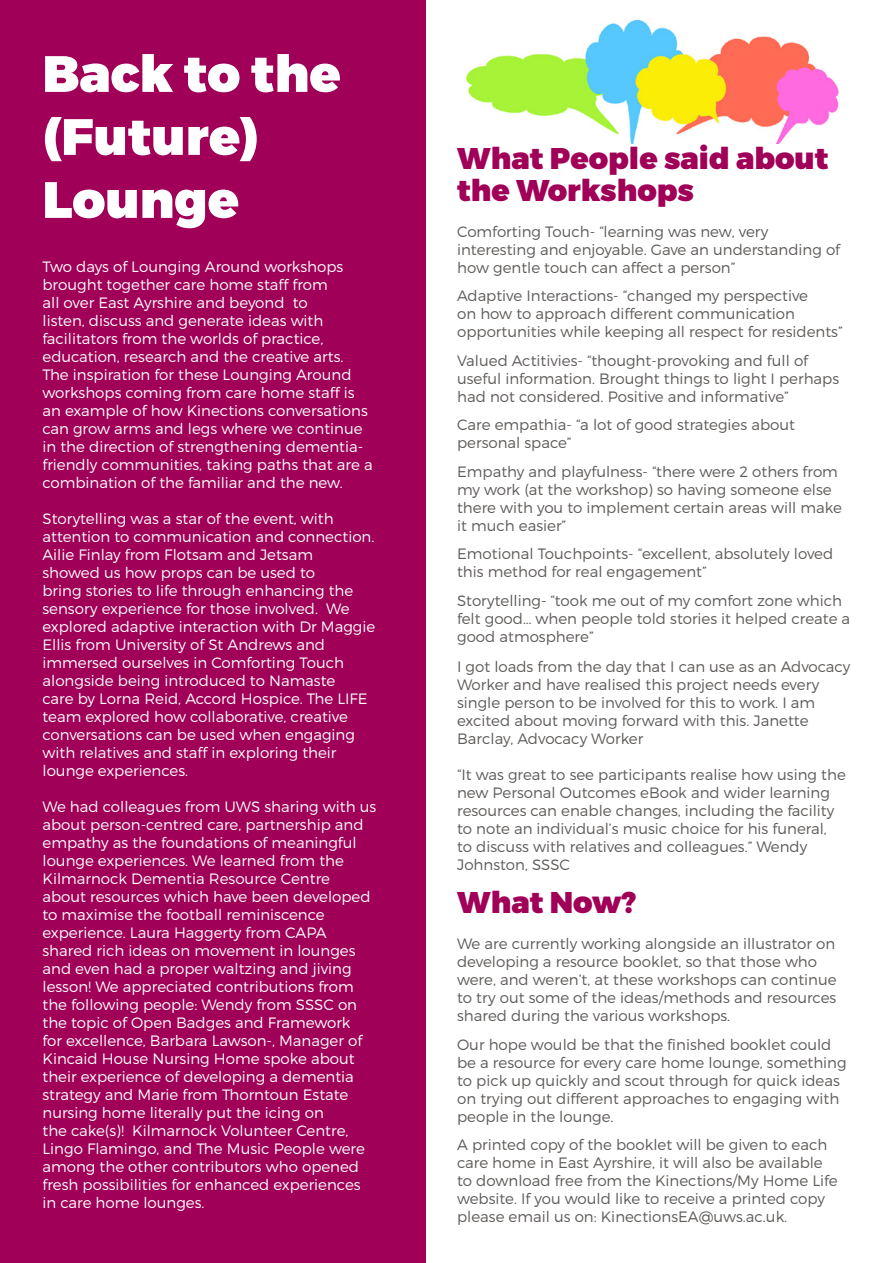
<style>
.page{position:relative;width:893px;height:1263px;background:#fff}
.page>*{position:absolute;margin:0;border:0;box-sizing:border-box;transform-origin:0 0}
.t1{font:900 51px/63px "Montserrat";color:#fff}
.t2{font:900 30px/31.5px "Montserrat";color:#a00057}
.t3{font:300 15px/18px "Montserrat";color:#5d5a58}
.t4{font:300 15px/18px "Montserrat";color:#fff}
</style>
<div class="page">
<img style="left:466px;top:19px;width:373px;height:125px">
<div style="left:0;top:0;width:425px;height:1263px;background:#a00057"></div>
<h1 class="t1" style="left:43px;top:44px;width:300px">Back to the (Future)<br>Lounge</h1>
<p class="t4" style="left:43px;top:257px;width:332px">Two days of Lounging Around workshops brought together care home staff from<br>all over East Ayrshire and beyond to<br>listen, discuss and generate ideas with facilitators from the worlds of practice, education, research and the creative arts.<br>The inspiration for these Lounging Around workshops coming from care home staff is an example of how Kinections conversations can grow arms and legs where we continue in the direction of strengthening dementia&shy;friendly communities, taking paths that are a combination of the familiar and the new.</p>
<p class="t4" style="left:43px;top:509px;width:334px">Storytelling was a star of the event, with attention to communication and connection.<br>Ailie Finlay from Flotsam and Jetsam<br>showed us how props can be used to<br>bring stories to life through enhancing the sensory experience for those involved. We explored adaptive interaction with Dr Maggie Ellis from University of St Andrews and immersed ourselves in Comforting Touch alongside being introduced to Namaste<br>care by Lorna Reid, Accord Hospice. The LIFE team explored how collaborative, creative conversations can be used when engaging with relatives and staff in exploring their lounge experiences.</p>
<p class="t4" style="left:43px;top:797px;width:335px">We had colleagues from UWS sharing with us about person-centred care, partnership and empathy as the foundations of meaningful lounge experiences. We learned from the Kilmarnock Dementia Resource Centre about resources which have been developed to maximise the football reminiscence experience. Laura Haggerty from CAPA shared rich ideas on movement in lounges and even had a proper waltzing and jiving lesson! We appreciated contributions from the following people: Wendy from SSSC on the topic of Open Badges and Framework<br>for excellence, Barbara Lawson-, Manager of Kincaid House Nursing Home spoke about their experience of developing a dementia strategy and Marie from Thorntoun Estate nursing home literally put the icing on<br>the cake(s)! Kilmarnock Volunteer Centre, Lingo Flamingo, and The Music People were among the other contributors who opened fresh possibilities for enhanced experiences in care home lounges.</p>
<h2 class="t2" style="left:457px;top:144px;width:373px">What People said about the Workshops</h2>
<p class="t3" style="left:457px;top:222px;width:385px">Comforting Touch- “learning was new, very interesting and enjoyable. Gave an understanding of how gentle touch can affect a person”</p>
<p class="t3" style="left:457px;top:287px;width:387px">Adaptive Interactions- “changed my perspective<br>on how to approach different communication opportunities while keeping all respect for residents”</p>
<p class="t3" style="left:457px;top:351px;width:384px">Valued Actitivies- “thought-provoking and full of useful information. Brought things to light I perhaps had not considered. Positive and informative”</p>
<p class="t3" style="left:457px;top:416px;width:339px">Care empathia- “a lot of good strategies about personal space”</p>
<p class="t3" style="left:457px;top:462px;width:386px">Empathy and playfulness- “there were 2 others from my work (at the workshop) so having someone else there with you to implement certain areas will make it much easier”</p>
<p class="t3" style="left:457px;top:545px;width:378px">Emotional Touchpoints- “excellent, absolutely loved this method for real engagement”</p>
<p class="t3" style="left:457px;top:591px;width:395px">Storytelling- “took me out of my comfort zone which felt good… when people told stories it helped create a good atmosphere”</p>
<p class="t3" style="left:457px;top:657px;width:395px">I got loads from the day that I can use as an Advocacy Worker and have realised this project needs every single person to be involved for this to work. I am excited about moving forward with this. Janette Barclay, Advocacy Worker</p>
<p class="t3" style="left:457px;top:765px;width:390px">“It was great to see participants realise how using the new Personal Outcomes eBook and wider learning resources can enable changes, including the facility to note an individual’s music choice for his funeral,<br>to discuss with relatives and colleagues.” Wendy Johnston, SSSC</p>
<h2 class="t2" style="left:457px;top:888px;width:181px">What Now?</h2>
<p class="t3" style="left:457px;top:935px;width:381px">We are currently working alongside an illustrator on developing a resource booklet, so that those who were, and weren’t, at these workshops can continue to try out some of the ideas/methods and resources shared during the various workshops.</p>
<p class="t3" style="left:457px;top:1035px;width:391px">Our hope would be that the finished booklet could be a resource for every care home lounge, something to pick up quickly and scout through for quick ideas on trying out different approaches to engaging with people in the lounge.</p>
<p class="t3" style="left:457px;top:1136px;width:382px">A printed copy of the booklet will be given to each care home in East Ayrshire, it will also be available to download free from the Kinections/My Home Life website. If you would like to receive a printed copy please email us on: KinectionsEA@uws.ac.uk.</p>
</div>
